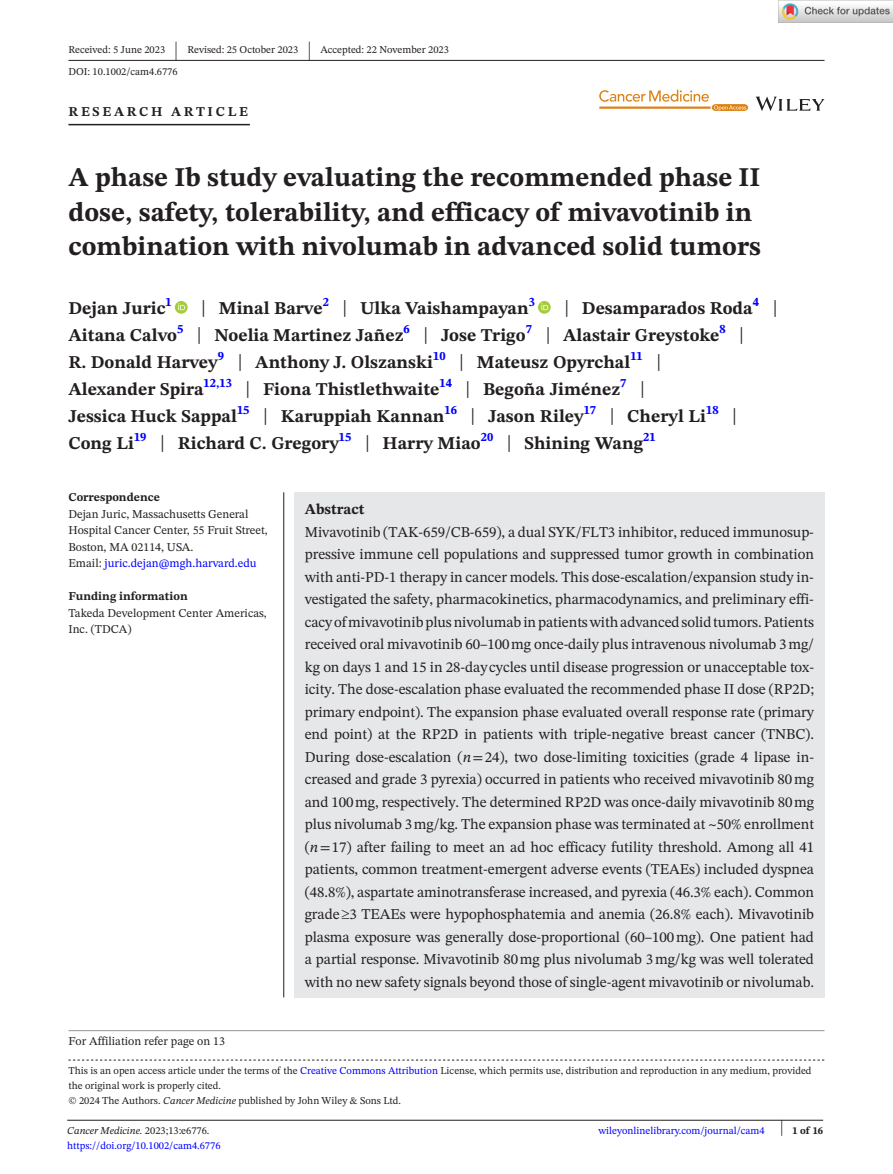
<style>
.page{position:relative;width:893px;height:1174px;background:#fff}
.page>*{position:absolute;margin:0;border:0;box-sizing:border-box;transform-origin:0 0}
.t1{font:700 27px/34.5px "STIX Two Text";color:#231f20}
.t2{font:25.65px "STIX Two Text";color:#231f20;scale:.49 1}
.t3{font:700 18px/27px "STIX Two Text";color:#231f20}
.t4{font:15px/22.5px "STIX Two Text";letter-spacing:-.005em;color:#231f20;text-align:justify}
.t5{font:700 15px "STIX Two Text";color:#231f20}
.t6{font:700 13.5px "STIX Two Text";letter-spacing:.2em;color:#231f20}
.t7{font:700 12.6px "STIX Two Text";color:#00f}
.t8{font:12px/16.5px "STIX Two Text";color:#231f20}
.t9{font:700 12px "STIX Two Text";color:#231f20}
.t10{font:10.5px/15px "STIX Two Text";color:#231f20}
.t11{font:10.5px "STIX Two Text";color:#00f}
.t12{font:italic 10.5px "STIX Two Text";color:#231f20}
.t13{font:700 10.5px "STIX Two Text";color:#231f20}
.s1{font-weight:400;font-size:23.4px}
.s2{font-weight:400;font-size:23.4px;color:#231f20}
.s3{color:#00f}
.s4{font-style:italic}
.s5{font-family:"STIX"}
.s6{font-style:normal}
.s7{font-weight:400;font-size:22.2px}
</style>
<div class="page">
<hr style="left:67px;top:1119px;width:756px;height:1px;background:#231f20">
<svg style="left:756px;top:97px;width:68px;height:14px"></svg>
<svg style="left:599px;top:90px;width:149px;height:21px"></svg>
<hr style="left:68px;top:60px;width:756px;height:1px;background:#231f20">
<hr style="left:68px;top:124px;width:182px;height:1px;background:#231f20">
<svg style="left:175px;top:301px;width:13px;height:13px"></svg>
<svg style="left:178px;top:303px;width:7px;height:7px"></svg>
<svg style="left:538px;top:301px;width:13px;height:13px"></svg>
<svg style="left:541px;top:303px;width:7px;height:7px"></svg>
<div style="left:294px;top:492px;width:530px;height:505px;background:#e6e7e9"></div>
<hr style="left:283px;top:492px;width:1px;height:505px;background:#231f20">
<svg style="left:68px;top:1059px;width:756px;height:1px"></svg>
<hr style="left:68px;top:1030px;width:756px;height:1px;background:#939598">
<img style="left:779px;top:0;width:114px;height:23px">
<p class="t10" style="left:68px;top:42px;width:98px">Received: 5 June 2023</p>
<h2 class="t2" style="left:175px;top:32px;width:8px">|</h2>
<p class="t10" style="left:187px;top:42px;width:112px">Revised: 25 October 2023</p>
<h2 class="t2" style="left:308px;top:32px;width:8px">|</h2>
<p class="t10" style="left:320px;top:42px;width:130px">Accepted: 22 November 2023</p>
<p class="t10" style="left:68px;top:64px;width:111px">DOI: 10.1002/cam4.6776</p>
<p class="t6" style="left:68px;top:101px;width:181px">RESEARCH ARTICLE</p>
<h1 class="t1" style="left:68px;top:161px;width:694px">A phase Ib study evaluating the recommended phase II dose, safety, tolerability, and efficacy of mivavotinib in combination with nivolumab in advanced solid tumors</h1>
<p class="t3" style="left:68px;top:295px;width:105px">Dejan Juric<sup>1</sup></p>
<p class="t3" style="left:201px;top:295px;width:335px"><span class="s1">|</span> Minal Barve<sup>2</sup> <span class="s1">|</span> Ulka Vaishampayan<sup>3</sup></p>
<p class="t3" style="left:68px;top:295px;width:710px;text-indent:496px"><span class="s1">|</span> Desamparados Roda<sup>4</sup> <span class="s1">| </span>Aitana Calvo<sup>5</sup> <span class="s1">|</span> Noelia Martinez Jañez<sup>6</sup> <span class="s1">|</span> Jose Trigo<sup>7</sup> <span class="s1">|</span> Alastair Greystoke<sup>8</sup> <span class="s1">|<br></span>R. Donald Harvey<sup>9</sup> <span class="s1">|</span> Anthony J. Olszanski<sup>10</sup> <span class="s1">|</span> Mateusz Opyrchal<sup>11</sup> <span class="s1">|<br></span>Alexander Spira<sup>12,13</sup> <span class="s1">|</span> Fiona Thistlethwaite<sup>14</sup> <span class="s1">|</span> Begoña Jiménez<sup>7</sup> <span class="s1">|<br></span>Jessica Huck Sappal<sup>15</sup> <span class="s1">|</span> Karuppiah Kannan<sup>16</sup> <span class="s1">|</span> Jason Riley<sup>17</sup> <span class="s1">|</span> Cheryl Li</p>
<p class="t7" style="left:706px;top:400px;width:32px">18 <span class="s2">|</span></p>
<p class="t3" style="left:68px;top:430px;width:576px">Cong Li<sup>19</sup> <span class="s1">|</span> Richard C. Gregory<sup>15</sup> <span class="s1">|</span> Harry Miao<sup>20</sup> <span class="s1">|</span> Shining Wang</p>
<p class="t7" style="left:643px;top:427px;width:14px">21</p>
<p class="t9" style="left:68px;top:489px;width:93px">Correspondence</p>
<p class="t8" style="left:68px;top:505px;width:201px">Dejan Juric, Massachusetts General Hospital Cancer Center, 55 Fruit Street, Boston, MA 02114, USA.<br>Email: <span class="s3">juric.dejan@mgh.harvard.edu</span></p>
<p class="t9" style="left:68px;top:588px;width:121px">Funding information</p>
<p class="t8" style="left:68px;top:604px;width:200px">Takeda Development Center Americas,<br>Inc. (TDCA)</p>
<p class="t5" style="left:305px;top:498px;width:61px">Abstract</p>
<p class="t4" style="left:305px;top:520px;width:511px">Mivavotinib (TAK-659/CB-659), a dual SYK/FLT3 inhibitor, reduced immunosup&shy;pressive immune cell populations and suppressed tumor growth in combination with anti-PD-1 therapy in cancer models. This dose-escalation/expansion study in&shy;vestigated the safety, pharmacokinetics, pharmacodynamics, and preliminary effi&shy;cacy of mivavotinib plus nivolumab in patients with advanced solid tumors. Patients received oral mivavotinib 60–100mg once-daily plus intravenous nivolumab 3mg/ kg on days 1 and 15 in 28-daycycles until disease progression or unacceptable tox&shy;icity. The dose-escalation phase evaluated the recommended phase II dose (RP2D; primary endpoint). The expansion phase evaluated overall response rate (primary end point) at the RP2D in patients with triple-negative breast cancer (TNBC).<br>During dose-escalation (<span class="s4">n</span><span class="s5">=</span>24), two dose-limiting toxicities (grade 4 lipase in&shy;creased and grade 3 pyrexia) occurred in patients who received mivavotinib 80mg and 100mg, respectively. The determined RP2D was once-daily mivavotinib 80mg plus nivolumab 3mg/kg. The expansion phase was terminated at <span class="s5">~</span>50% enrollment (<span class="s4">n</span><span class="s5">=</span>17) after failing to meet an ad hoc efficacy futility threshold. Among all 41 patients, common treatment-emergent adverse events (TEAEs) included dyspnea (48.8%), aspartate aminotransferase increased, and pyrexia (46.3% each). Common grade≥3 TEAEs were hypophosphatemia and anemia (26.8% each). Mivavotinib plasma exposure was generally dose-proportional (60–100mg). One patient had a partial response. Mivavotinib 80mg plus nivolumab 3mg/kg was well tolerated with no new safety signals beyond those of single-agent mivavotinib or nivolumab.</p>
<p class="t8" style="left:68px;top:1032px;width:158px">For Affiliation refer page on 13</p>
<p class="t10" style="left:68px;top:1063px;width:745px">This is an open access article under the terms of the <span class="s3">Creative Commons Attribution</span> License, which permits use, distribution and reproduction in any medium, provided the original work is properly cited.<br>© 2024 The Authors. <span class="s4">Cancer Medicine</span> published by John Wiley &amp; Sons Ltd.</p>
<p class="t12" style="left:67px;top:1123px;width:144px">Cancer Medicine. <span class="s6">2023;13:e6776.</span></p>
<p class="t13" style="left:780px;top:1123px;width:45px"><span class="s7">|</span> 1 of 16</p>
<p class="t11" style="left:67px;top:1138px;width:155px">https://doi.org/10.1002/cam4.6776</p>
<p class="t11" style="left:598px;top:1123px;width:168px">wileyonlinelibrary.com/journal/cam4</p>
</div>
